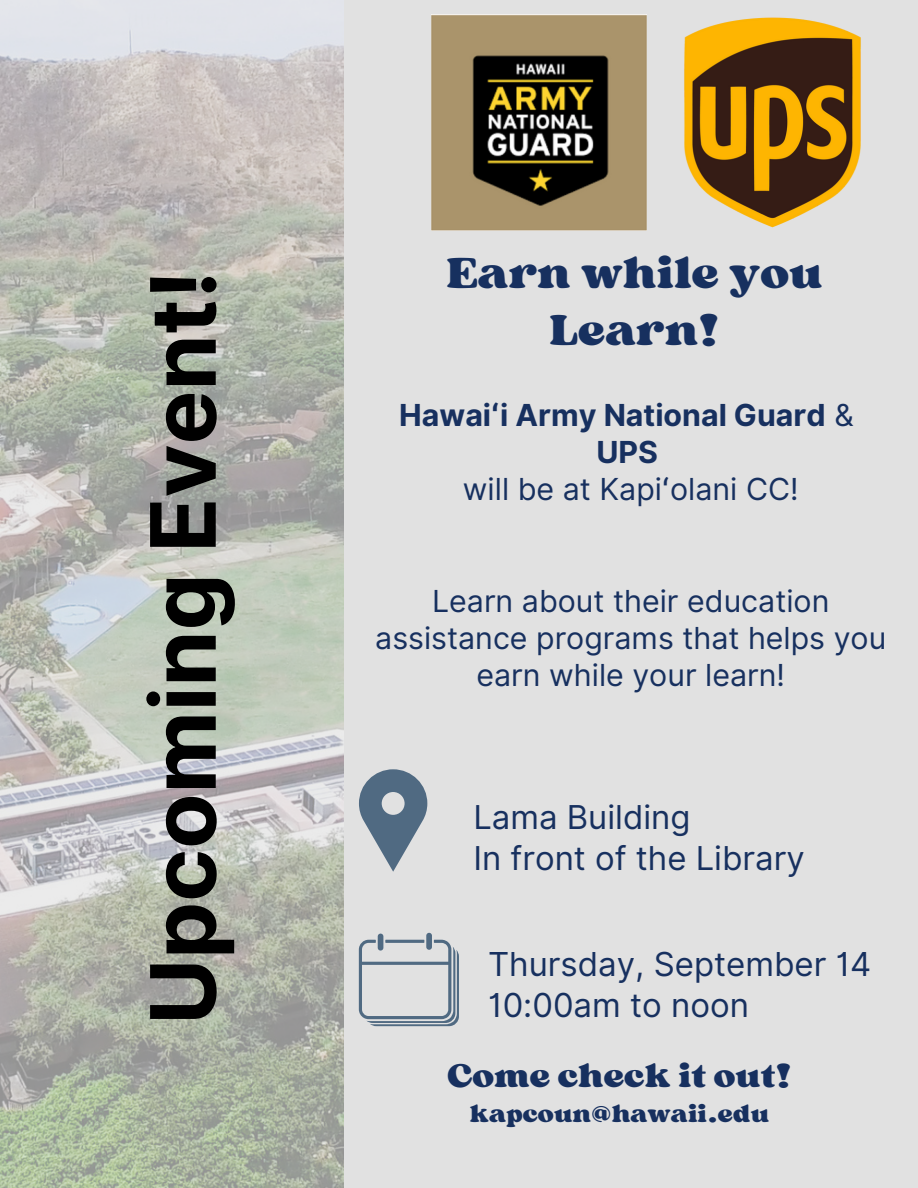
<style>
.page{position:relative;width:918px;height:1188px;background:#e1e1e1}
.page>*{position:absolute;margin:0;border:0;box-sizing:border-box;transform-origin:0 0}
.t1{font:700 90.15px "Inter";color:#000}
.t2{font:45.6px/57.3px "Sergio Trendy";color:#17305f;text-align:center}
.t3{font:34.35px "Sergio Trendy";color:#17305f}
.t4{font:33px "Inter";color:#17305f}
.t5{font:32.85px "Inter";color:#17305f}
.t6{font:30.3px/37.2px "Inter";color:#17305f;text-align:center}
.t7{font:700 30.3px "Inter";color:#17305f}
.t8{font:25.35px "Sergio Trendy";color:#17305f}
.s1{font-weight:400}
</style>
<div class="page">
<img style="left:0;top:31px;width:344px;height:1157px">
<svg style="left:359px;top:769px;width:68px;height:103px"></svg>
<svg style="left:359px;top:940px;width:100px;height:86px"></svg>
<div style="left:378px;top:934px;width:5px;height:17px;background:#506a82;border-radius:3px"></div>
<div style="left:426px;top:933px;width:6px;height:17px;background:#506a82;border-radius:3px"></div>
<img style="left:432px;top:15px;width:149px;height:216px">
<img style="left:581px;top:15px;width:280px;height:216px">
<p class="t1" style="left:129px;top:1025px;width:756px;rotate:-90deg">Upcoming Event!</p>
<p class="t2" style="left:447px;top:243px;width:378px">Earn while you<br>Learn!</p>
<p class="t7" style="left:399px;top:397px;width:456px">Hawaiʻi Army National Guard <span class="s1">&amp;</span></p>
<p class="t7" style="left:596px;top:434px;width:63px">UPS</p>
<p class="t6" style="left:463px;top:471px;width:337px">will be at Kapiʻolani CC!</p>
<p class="t6" style="left:375px;top:582px;width:513px">Learn about their education assistance programs that helps you earn while your learn!</p>
<p class="t5" style="left:473px;top:797px;width:219px">Lama Building</p>
<p class="t5" style="left:473px;top:838px;width:333px">In front of the Library</p>
<p class="t4" style="left:488px;top:944px;width:385px">Thursday, September 14</p>
<p class="t4" style="left:488px;top:985px;width:263px">10:00am to noon</p>
<p class="t3" style="left:447px;top:1054px;width:346px">Come check it out!</p>
<p class="t8" style="left:470px;top:1098px;width:301px">kapcoun@hawaii.edu</p>
</div>
